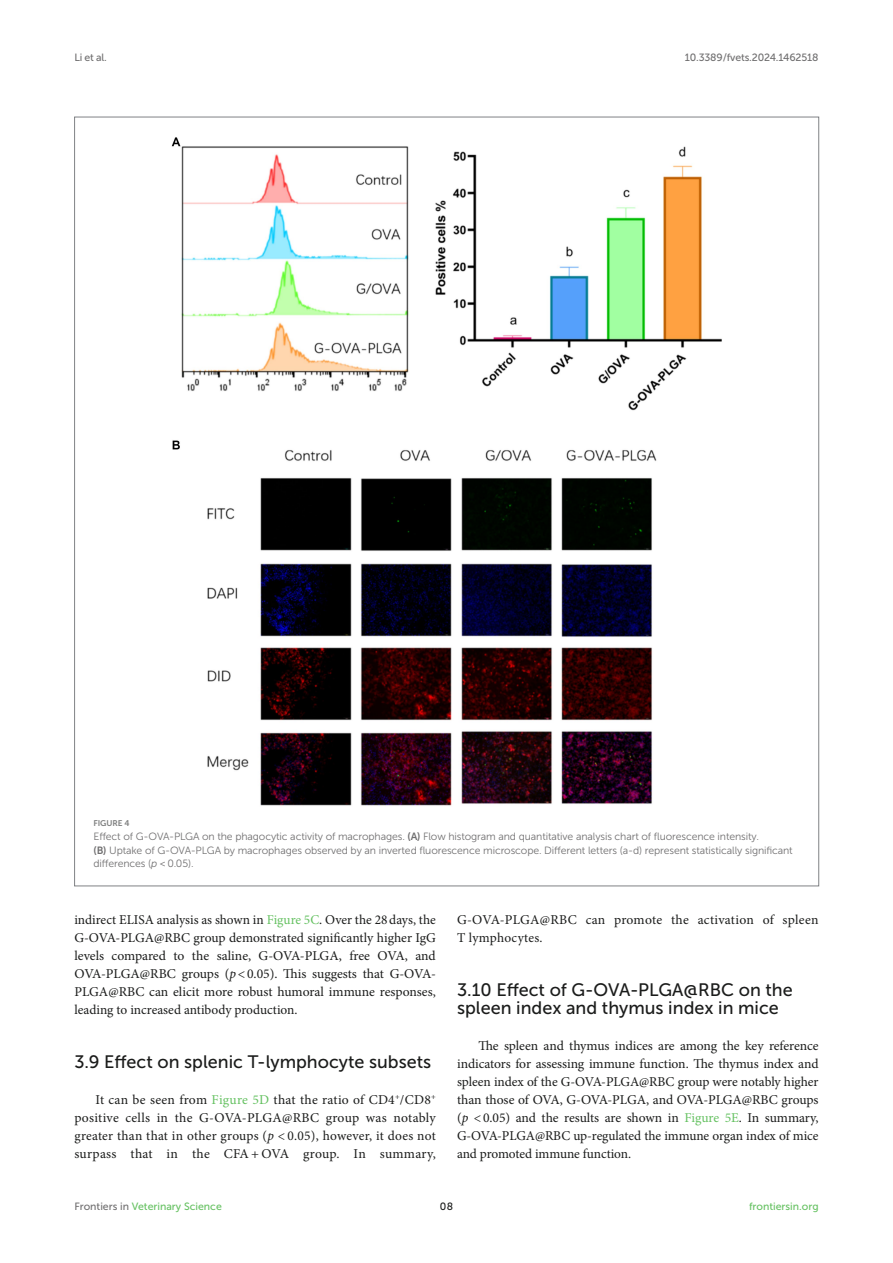
<style>
.page{position:relative;width:893px;height:1263px;background:#fff}
.page>*{position:absolute;margin:0;border:0;box-sizing:border-box;transform-origin:0 0}
.HEAD_2{font:18px/18px "Museo Sans 500";color:#1b1c1b}
.TEXT_FLUSH{font:13.5px/18px "Minion Pro";letter-spacing:.005em;color:#1b1c1b;text-align:justify}
.FIG_LEG{font:10.5px/13.5px "Museo Sans 300";letter-spacing:-.01em;color:#706f70}
.t1{font:10.5px "Museo Sans 500";color:#65c161}
.t2{font:10.5px "Museo Sans 500";letter-spacing:-.015em;color:#706f70}
.t3{font:10.5px "Museo Sans 500";color:#1b1c1b}
.FIG_HD{font:8.25px "Museo Sans 700";letter-spacing:-.01em;color:#7e7f7f}
.s1{font-family:"Museo Sans 700"}
.s2{font-style:italic}
.s3{color:#65c161}
.s4{color:#706f70}
</style>
<div class="page">
<img style="left:171px;top:137px;width:551px;height:669px">
<p class="t2" style="left:74px;top:51px;width:34px">Li et al.</p>
<p class="t2" style="left:685px;top:51px;width:135px">10.3389/fvets.2024.1462518</p>
<p class="FIG_HD" style="left:94px;top:819px;width:37px">FIGURE 4</p>
<p class="FIG_LEG" style="left:94px;top:830px;width:701px">Effect of G-OVA-PLGA on the phagocytic activity of macrophages. <span class="s1">(A)</span> Flow histogram and quantitative analysis chart of fluorescence intensity.<br><span class="s1">(B)</span> Uptake of G-OVA-PLGA by macrophages observed by an inverted fluorescence microscope. Different letters (a-d) represent statistically significant differences (<span class="s2">p</span> &lt; 0.05).</p>
<p class="TEXT_FLUSH" style="left:74px;top:911px;width:363px">indirect ELISA analysis as shown in <span class="s3">Figure 5C</span>. Over the 28days, the G-OVA-PLGA@RBC group demonstrated significantly higher IgG levels compared to the saline, G-OVA-PLGA, free OVA, and OVA-PLGA@RBC groups (<span class="s2">p</span>&lt;0.05). This suggests that G-OVA-PLGA@RBC can elicit more robust humoral immune responses, leading to increased antibody production.</p>
<p class="HEAD_2" style="left:74px;top:1053px;width:358px">3.9 Effect on splenic T-lymphocyte subsets</p>
<p class="TEXT_FLUSH" style="left:74px;top:1091px;width:363px;text-indent:21px">It can be seen from <span class="s3">Figure 5D</span> that the ratio of CD4<sup>+</sup>/CD8<sup>+ </sup>positive cells in the G-OVA-PLGA@RBC group was notably greater than that in other groups (<span class="s2">p</span> &lt; 0.05), however, it does not surpass that in the CFA+ OVA group. In summary,</p>
<p class="TEXT_FLUSH" style="left:457px;top:911px;width:363px">G-OVA-PLGA@RBC can promote the activation of spleen<br>T lymphocytes.</p>
<p class="HEAD_2" style="left:457px;top:981px;width:337px">3.10 Effect of G-OVA-PLGA@RBC on the spleen index and thymus index in mice</p>
<p class="TEXT_FLUSH" style="left:457px;top:1037px;width:363px;text-indent:21px">The spleen and thymus indices are among the key reference indicators for assessing immune function. The thymus index and spleen index of the G-OVA-PLGA@RBC group were notably higher than those of OVA, G-OVA-PLGA, and OVA-PLGA@RBC groups (<span class="s2">p</span> &lt;0.05) and the results are shown in <span class="s3">Figure 5E</span>. In summary, G-OVA-PLGA@RBC up-regulated the immune organ index of mice and promoted immune function.</p>
<p class="t1" style="left:74px;top:1200px;width:149px"><span class="s4">Frontiers in</span> Veterinary Science</p>
<p class="t3" style="left:440px;top:1200px;width:15px">08</p>
<p class="t1" style="left:749px;top:1200px;width:71px">frontiersin.org</p>
</div>
